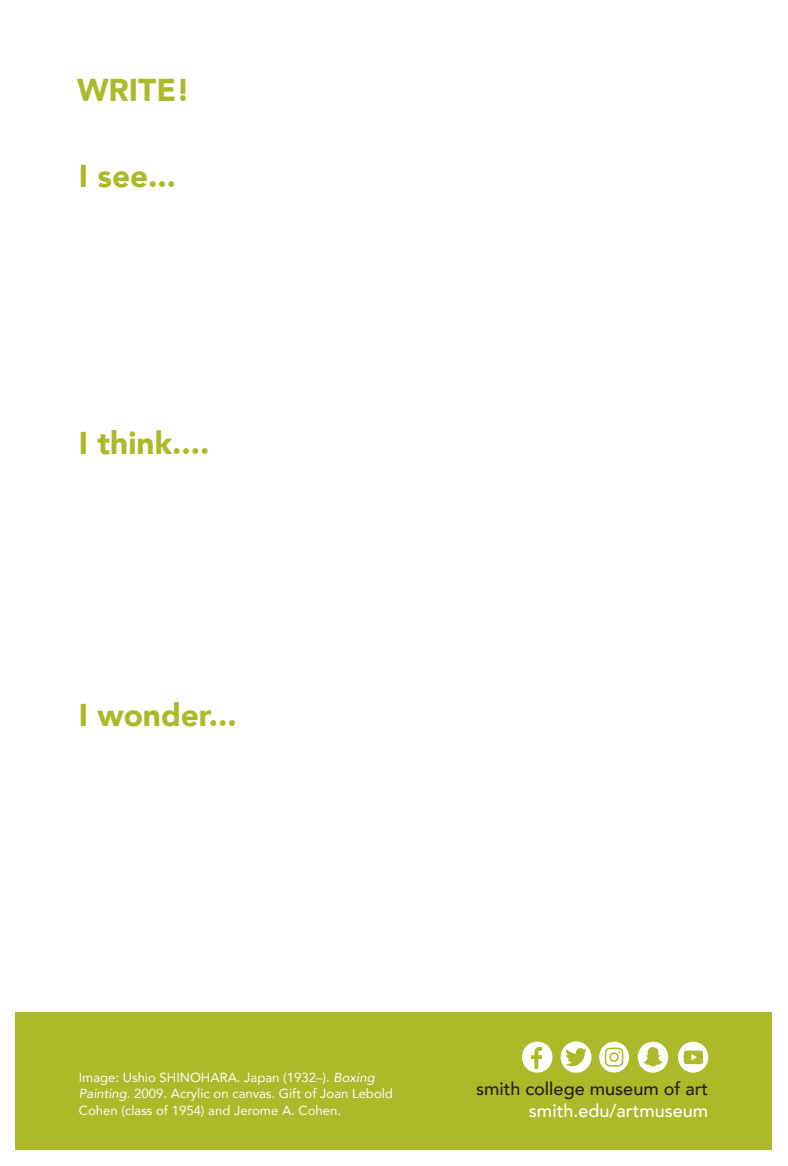
<style>
.page{position:relative;width:788px;height:1166px;background:#fff}
.page>*{position:absolute;margin:0;border:0;box-sizing:border-box;transform-origin:0 0}
.t1{font:900 31.5px "Avenir";color:#acb929}
.t2{font:500 18.03px "Avenir";color:#231f20}
.t3{font:500 18.03px "Avenir";color:#fff}
.t4{font:13.12px/16.3px "Avenir";color:#fff}
.s1{font-style:italic}
</style>
<div class="page">
<div style="left:16px;top:1012px;width:756px;height:138px;background:#acb929"></div>
<svg style="left:522px;top:1041px;width:30px;height:31px"></svg>
<svg style="left:560px;top:1041px;width:31px;height:32px"></svg>
<svg style="left:637px;top:1041px;width:31px;height:32px"></svg>
<svg style="left:678px;top:1041px;width:30px;height:32px"></svg>
<svg style="left:599px;top:1041px;width:30px;height:31px"></svg>
<svg style="left:610px;top:1053px;width:7px;height:7px"></svg>
<p class="t1" style="left:77px;top:63px;width:115px">WRITE!</p>
<p class="t1" style="left:79px;top:149px;width:99px">I see...</p>
<p class="t1" style="left:79px;top:416px;width:132px">I think....</p>
<p class="t1" style="left:79px;top:688px;width:160px">I wonder...</p>
<p class="t4" style="left:79px;top:1069px;width:316px">Image: Ushio SHINOHARA. Japan (1932–). <span class="s1">Boxing<br>Painting</span>. 2009. Acrylic on canvas. Gift of Joan Lebold<br>Cohen (class of 1954) and Jerome A. Cohen.</p>
<p class="t2" style="left:476px;top:1073px;width:234px">smith college museum of art</p>
<p class="t3" style="left:529px;top:1095px;width:181px">smith.edu/artmuseum</p>
</div>
